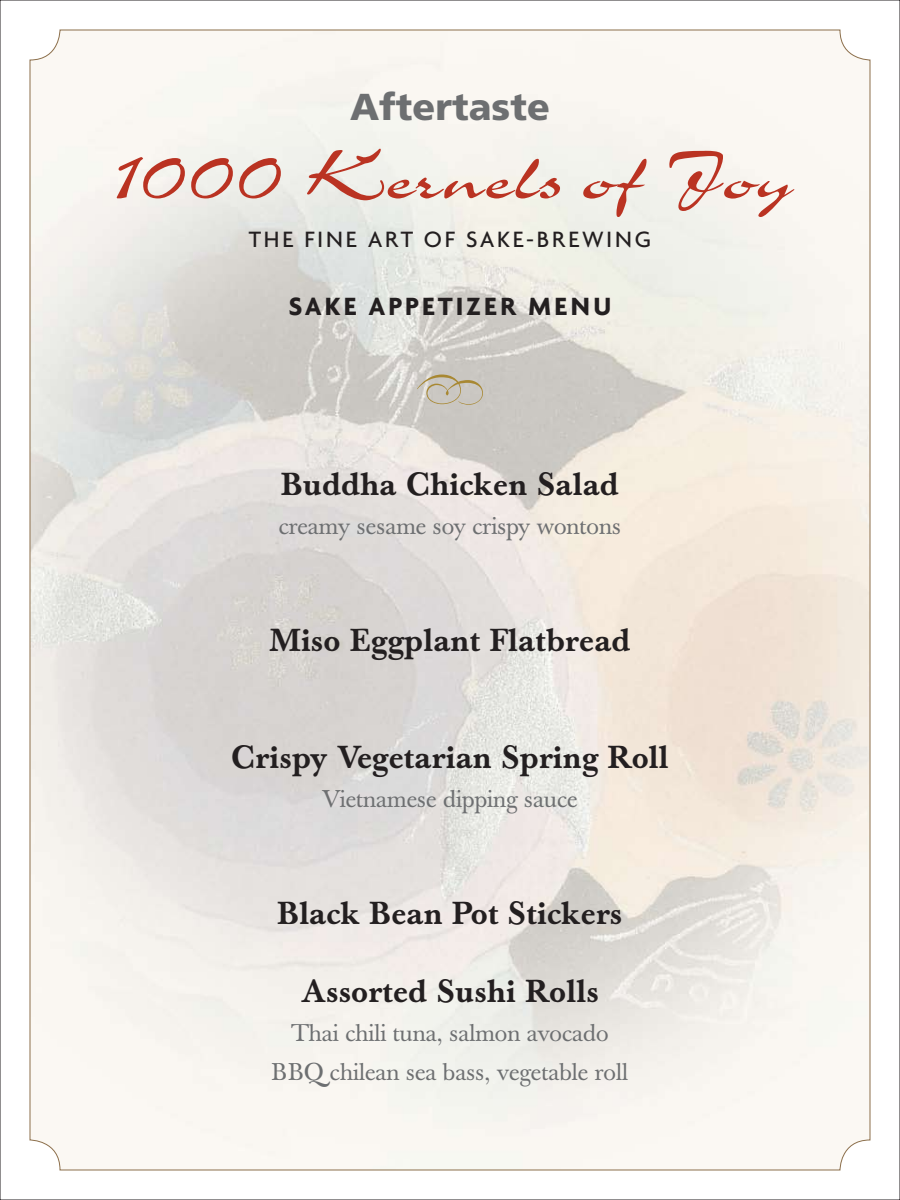
<style>
.page{position:relative;width:900px;height:1200px;background:#fff}
.page>*{position:absolute;margin:0;border:0;box-sizing:border-box;transform-origin:0 0}
.t1{font:79.5px "Scheherezade";letter-spacing:.015em;color:#ba3322}
.t2{font:900 37.5px "Frutiger LT Std";color:#6d6f71}
.t3{font:500 31.5px "Baskerville";letter-spacing:.025em;color:#231f20}
.t4{font:700 27px "Agenda";letter-spacing:.115em;color:#231f20}
.t5{font:24px/39px "Baskerville";color:#6d6f71;text-align:center}
.t6{font:500 24px "Agenda";letter-spacing:.115em;color:#231f20}
.s1{font-size:105px}
</style>
<div class="page">
<img style="left:32px;top:32px;width:836px;height:1136px">
<div style="left:417px;top:374px;width:66px;height:31px;background:#cac6c2"></div>
<h2 class="t2" style="left:350px;top:84px;width:201px">Aftertaste</h2>
<h1 class="t1" style="left:109px;top:138px;width:683px"><span class="s1">1000</span> Kernels of Joy</h1>
<p class="t6" style="left:249px;top:225px;width:404px">THE FINE ART OF SAKE-BREWING</p>
<p class="t4" style="left:289px;top:289px;width:324px">SAKE APPETIZER MENU</p>
<h3 class="t3" style="left:281px;top:466px;width:339px">Buddha Chicken Salad</h3>
<p class="t5" style="left:279px;top:507px;width:344px">creamy sesame soy crispy wontons</p>
<h3 class="t3" style="left:270px;top:622px;width:362px">Miso Eggplant Flatbread</h3>
<h3 class="t3" style="left:232px;top:739px;width:438px">Crispy Vegetarian Spring Roll</h3>
<p class="t5" style="left:322px;top:780px;width:257px">Vietnamese dipping sauce</p>
<h3 class="t3" style="left:278px;top:895px;width:346px">Black Bean Pot Stickers</h3>
<h3 class="t3" style="left:301px;top:973px;width:299px">Assorted Sushi Rolls</h3>
<p class="t5" style="left:272px;top:1014px;width:358px">Thai chili tuna, salmon avocado<br>BBQ chilean sea bass, vegetable roll</p>
</div>
